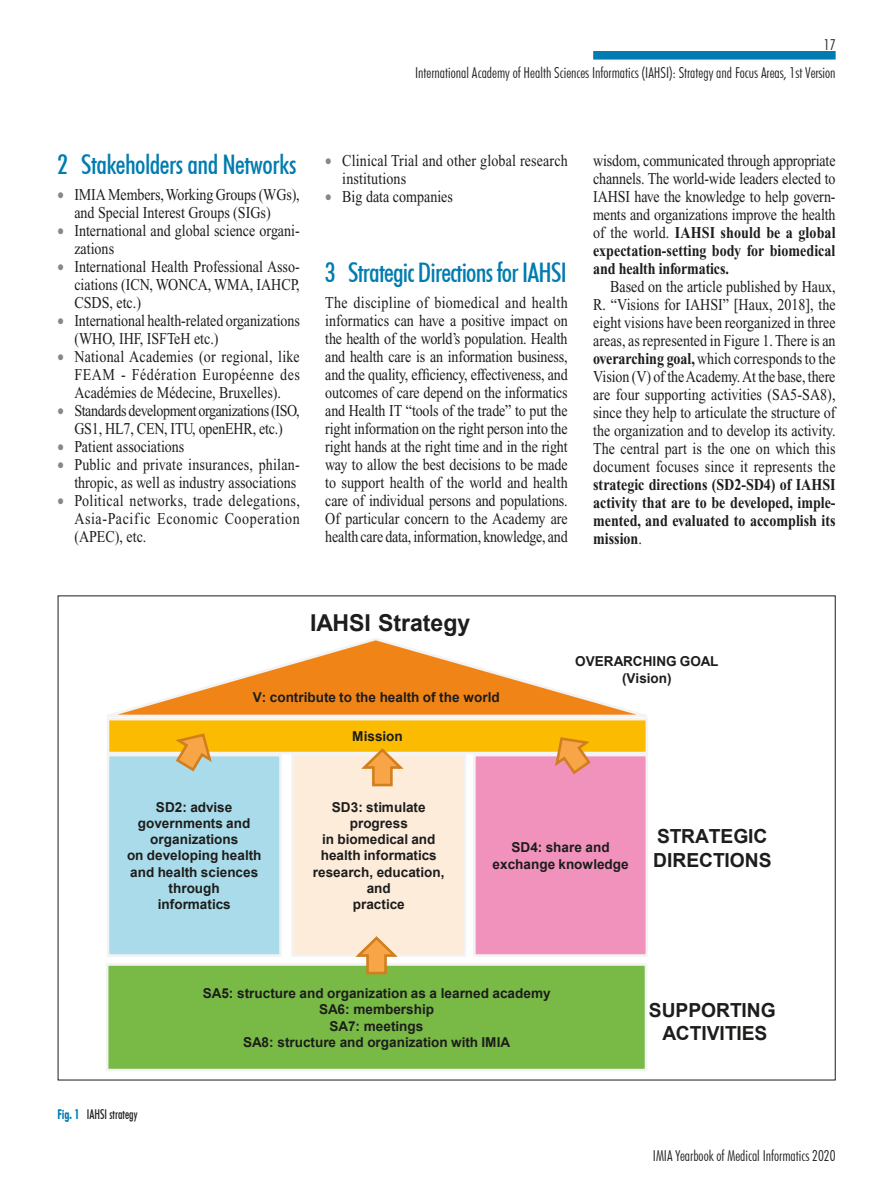
<style>
.page{position:relative;width:893px;height:1191px;background:#fff}
.page>*{position:absolute;margin:0;border:0;box-sizing:border-box;transform-origin:0 0}
.t1{font:500 condensed 27px "Futura BT";letter-spacing:-.03em;color:#007cb0}
.t2{font:700 23.25px "Arial";color:#1d1d1b}
.t3{font:700 19.35px/23.2px "Arial";color:#1d1d1b}
.t4{font:16.5px/18px "Times";color:#1d1d1b;text-align:justify;scale:.85 1}
.t5{font:700 16.5px/18px "Times";color:#1d1d1b;text-align:justify;scale:.85 1}
.t6{font:16.5px/18px "Times";letter-spacing:-.025em;color:#1d1d1b;text-align:center;scale:.85 1}
.t7{font:300 condensed 15px/28px "Futura BT";color:#1d1d1b;text-align:right}
.t8{font:700 13.65px/16.4px "Arial";color:#1d1d1b;text-align:center}
.t9{font:500 condensed 13.5px "Futura BT";color:#1d1d1b;scale:.85 1}
.s1{color:#878787}
.s2{font-weight:700}
.s3{font-weight:400}
.s4{font-weight:700;color:#007cb0}
</style>
<div class="page">
<div style="left:593px;top:51px;width:243px;height:9px;background:#007cb0"></div>
<svg style="left:107px;top:638px;width:540px;height:79px"></svg>
<div style="left:108px;top:755px;width:173px;height:200px;background:#a9dbea"></div>
<div style="left:107px;top:754px;width:175px;height:202px;border:3px solid #f3f3f3"></div>
<div style="left:293px;top:755px;width:172px;height:200px;background:#feecdb"></div>
<div style="left:291px;top:754px;width:175px;height:202px;border:3px solid #f3f3f3"></div>
<div style="left:474px;top:755px;width:173px;height:200px;background:#f192bd"></div>
<div style="left:473px;top:754px;width:175px;height:202px;border:3px solid #f3f3f3"></div>
<div style="left:107px;top:964px;width:539px;height:106px;background:#79ba46"></div>
<div style="left:106px;top:963px;width:541px;height:108px;border:3px solid #f3f3f3"></div>
<div style="left:108px;top:719px;width:539px;height:34px;background:#fbbb00"></div>
<div style="left:107px;top:718px;width:541px;height:36px;border:3px solid #f3f3f3"></div>
<svg style="left:172px;top:733px;width:42px;height:39px"></svg>
<svg style="left:553px;top:737px;width:40px;height:38px"></svg>
<svg style="left:358px;top:748px;width:49px;height:39px"></svg>
<svg style="left:352px;top:936px;width:49px;height:39px"></svg>
<p class="t7" style="left:415px;top:30px;width:422px">17<br>International Academy of Health Sciences Informatics (IAHSI): Strategy and Focus Areas, 1st Version</p>
<h1 class="t1" style="left:57px;top:148px;width:240px">2 Stakeholders and Networks</h1>
<p class="t4" style="left:74px;top:186px;width:267px;text-indent:-17px"><span class="s1">•</span> IMIA Members, Working Groups (WGs), and Special Interest Groups (SIGs)</p>
<p class="t4" style="left:74px;top:222px;width:267px;text-indent:-17px"><span class="s1">•</span> International and global science organi&shy;zations</p>
<p class="t4" style="left:74px;top:258px;width:267px;text-indent:-17px"><span class="s1">•</span> International Health Professional Asso&shy;ciations (ICN, WONCA, WMA, IAHCP, CSDS, etc.)</p>
<p class="t4" style="left:74px;top:312px;width:267px;text-indent:-17px"><span class="s1">•</span> International health-related organizations (WHO, IHF, ISFTeH etc.)</p>
<p class="t4" style="left:74px;top:348px;width:267px;text-indent:-17px"><span class="s1">•</span> National Academies (or regional, like FEAM - Fédération Européenne des Académies de Médecine, Bruxelles).</p>
<p class="t6" style="left:57px;top:402px;width:287px"><span class="s1">•</span> Standards development organizations (ISO,<br>GS1, HL7, CEN, ITU, openEHR, etc.)</p>
<p class="t4" style="left:57px;top:438px;width:151px"><span class="s1">•</span> Patient associations</p>
<p class="t4" style="left:57px;top:456px;width:287px;text-align:right"><span class="s1">•</span> Public and private insurances, philan&shy;thropic, as well as industry associations</p>
<p class="t4" style="left:74px;top:492px;width:267px;text-indent:-17px"><span class="s1">•</span> Political networks, trade delegations, Asia-Pacific Economic Cooperation (APEC), etc.</p>
<p class="t4" style="left:342px;top:152px;width:267px;text-indent:-17px"><span class="s1">•</span> Clinical Trial and other global research institutions</p>
<p class="t4" style="left:325px;top:188px;width:152px"><span class="s1">•</span> Big data companies</p>
<h1 class="t1" style="left:325px;top:256px;width:243px">3 Strategic Directions for IAHSI</h1>
<p class="t4" style="left:325px;top:294px;width:287px">The discipline of biomedical and health informatics can have a positive impact on the health of the world’s population. Health and health care is an information business, and the quality, efficiency, effectiveness, and outcomes of care depend on the informatics and Health IT “tools of the trade” to put the right information on the right person into the right hands at the right time and in the right way to allow the best decisions to be made to support health of the world and health care of individual persons and populations.<br>Of particular concern to the Academy are health care data, information, knowledge, and</p>
<p class="t4" style="left:593px;top:152px;width:287px">wisdom, communicated through appropriate channels. The world-wide leaders elected to IAHSI have the knowledge to help govern&shy;ments and organizations improve the health of the world. <span class="s2">IAHSI should be a global expectation-setting body for biomedical and health informatics.</span></p>
<p class="t4" style="left:593px;top:278px;width:287px;text-indent:17px">Based on the article published by Haux, R. “Visions for IAHSI” [Haux, 2018], the eight visions have been reorganized in three areas, as represented in Figure 1. There is an <span class="s2">overarching goal,</span> which corresponds to the Vision (V) of the Academy. At the base, there are four supporting activities (SA5-SA8), since they help to articulate the structure of the organization and to develop its activity.<br>The central part is the one on which this document focuses since it represents the</p>
<p class="t5" style="left:593px;top:476px;width:287px">strategic directions (SD2-SD4) of IAHSI activity that are to be developed, imple&shy;mented, and evaluated to accomplish its mission<span class="s3">.</span></p>
<h2 class="t2" style="left:310px;top:607px;width:162px">IAHSI Strategy</h2>
<p class="t8" style="left:575px;top:654px;width:145px">OVERARCHING GOAL (Vision)</p>
<p class="t8" style="left:253px;top:689px;width:248px">V: contribute to the health of the world</p>
<p class="t8" style="left:352px;top:728px;width:52px">Mission</p>
<p class="t8" style="left:127px;top:799px;width:136px">SD2: advise governments and organizations<br>on developing health and health sciences through<br>informatics</p>
<p class="t8" style="left:313px;top:799px;width:133px">SD3: stimulate progress<br>in biomedical and health informatics research, education, and<br>practice</p>
<p class="t8" style="left:493px;top:839px;width:137px">SD4: share and exchange knowledge</p>
<p class="t3" style="left:653px;top:825px;width:120px">STRATEGIC<br>DIRECTIONS</p>
<p class="t9" style="left:57px;top:1105px;width:96px"><span class="s4">Fig. 1</span> IAHSI strategy</p>
<p class="t8" style="left:203px;top:985px;width:349px">SA5: structure and organization as a learned academy<br>SA6: membership<br>SA7: meetings<br>SA8: structure and organization with IMIA</p>
<p class="t3" style="left:649px;top:998px;width:128px;text-align:center">SUPPORTING<br>ACTIVITIES</p>
<p class="t7" style="left:653px;top:1141px;width:184px">IMIA Yearbook of Medical Informatics 2020</p>
</div>
